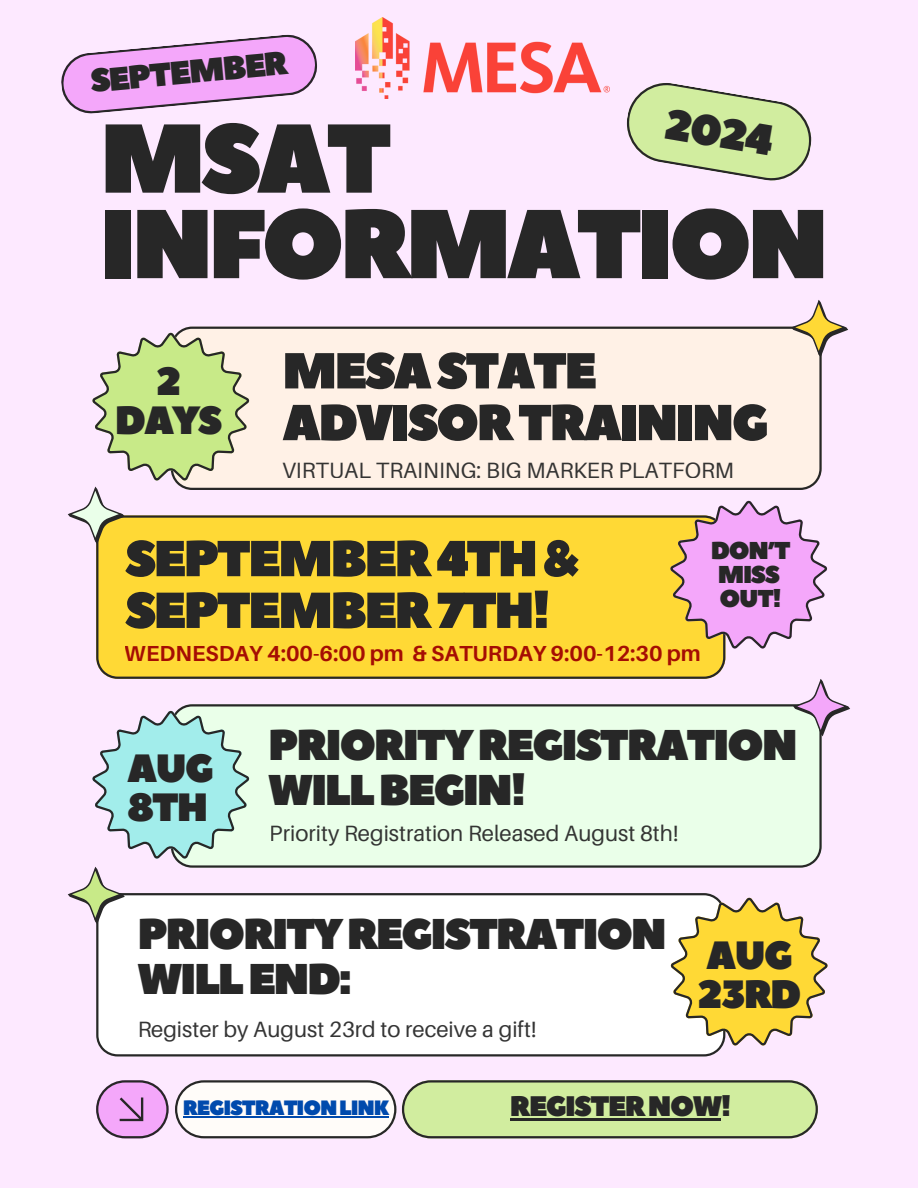
<style>
.page{position:relative;width:918px;height:1188px;background:#fde9ff}
.page>*{position:absolute;margin:0;border:0;box-sizing:border-box;transform-origin:0 0}
.t1{font:97.5px/85.5px "Peace Sans";letter-spacing:-.055em;color:#272727}
.t2{font:50.4px/51.8px "Peace Sans";letter-spacing:-.055em;color:#272727}
.t3{font:42.9px/45px "Peace Sans";letter-spacing:-.055em;color:#272727}
.t4{font:39.3px/38.7px "Peace Sans";letter-spacing:-.055em;color:#272727}
.t5{font:32.55px "Peace Sans";color:#272727}
.t6{font:28.2px "Peace Sans";letter-spacing:-.055em;color:#272727}
.t7{font:24.3px/23.7px "Peace Sans";letter-spacing:-.055em;color:#272727}
.t8{font:22.2px "Aileron";color:#272727}
.t9{font:700 21.75px "Aileron";color:#9f0000}
.t10{font:20.7px "Peace Sans";letter-spacing:-.055em;color:#004aad}
</style>
<div class="page">
<div style="left:171px;top:327px;width:651px;height:163px;background:#fff1e6"></div>
<div style="left:175px;top:704px;width:647px;height:163px;background:#eaffe9"></div>
<div style="left:96px;top:515px;width:629px;height:164px;background:#ffd935"></div>
<div style="left:96px;top:893px;width:627px;height:163px;background:#fff"></div>
<svg style="left:92px;top:333px;width:157px;height:148px"></svg>
<svg style="left:92px;top:711px;width:157px;height:148px"></svg>
<svg style="left:670px;top:501px;width:157px;height:148px"></svg>
<svg style="left:671px;top:898px;width:157px;height:148px"></svg>
<svg style="left:402px;top:1080px;width:416px;height:58px"></svg>
<svg style="left:61px;top:34px;width:256px;height:80px"></svg>
<svg style="left:175px;top:1080px;width:221px;height:58px"></svg>
<svg style="left:626px;top:83px;width:186px;height:98px"></svg>
<svg style="left:96px;top:1080px;width:72px;height:58px"></svg>
<svg style="left:68px;top:487px;width:57px;height:57px"></svg>
<svg style="left:68px;top:867px;width:57px;height:57px"></svg>
<svg style="left:793px;top:679px;width:57px;height:57px"></svg>
<svg style="left:791px;top:300px;width:57px;height:57px"></svg>
<img style="left:356px;top:17px;width:254px;height:81px">
<hr style="left:510px;top:1118px;width:211px;height:3px;background:#272727">
<hr style="left:183px;top:1116px;width:205px;height:2px;background:#004aad">
<h3 class="t5" style="left:89px;top:59px;width:200px;rotate:-5deg">SEPTEMBER</h3>
<h3 class="t3" style="left:669px;top:102px;width:111px;rotate:10deg">2024</h3>
<p class="t1" style="left:100px;top:119px;width:731px">MSAT<br>INFORMATION</p>
<h3 class="t4" style="left:115px;top:363px;width:109px;text-align:center">2<br>DAYS</h3>
<h6 class="t2" style="left:282px;top:347px;width:488px">MESASTATE<br>ADVISORTRAINING</h6>
<p class="t8" style="left:282px;top:456px;width:453px">VIRTUAL TRAINING: BIG MARKER PLATFORM</p>
<p class="t2" style="left:125px;top:534px;width:455px">SEPTEMBER4TH&amp;<br>SEPTEMBER7TH!</p>
<p class="t9" style="left:125px;top:640px;width:578px">WEDNESDAY 4:00-6:00 pm &amp; SATURDAY 9:00-12:30 pm</p>
<p class="t7" style="left:711px;top:540px;width:81px">DON’T<br>MISS<br>OUT!</p>
<h1 class="t4" style="left:127px;top:750px;width:88px">AUG<br>8TH</h1>
<h2 class="t3" style="left:268px;top:724px;width:531px">PRIORITYREGISTRATION<br>WILLBEGIN!</h2>
<p class="t8" style="left:270px;top:819px;width:410px">Priority Registration Released August 8th!</p>
<p class="t3" style="left:137px;top:913px;width:531px">PRIORITYREGISTRATION<br>WILLEND:</p>
<p class="t8" style="left:137px;top:1015px;width:400px">Register by August 23rd to receive a gift!</p>
<h2 class="t4" style="left:697px;top:937px;width:106px;line-height:39.2px">AUG<br>23RD</h2>
<p class="t10" style="left:183px;top:1094px;width:208px">REGISTRATIONLINK</p>
<h6 class="t6" style="left:510px;top:1088px;width:223px">REGISTERNOW!</h6>
</div>
